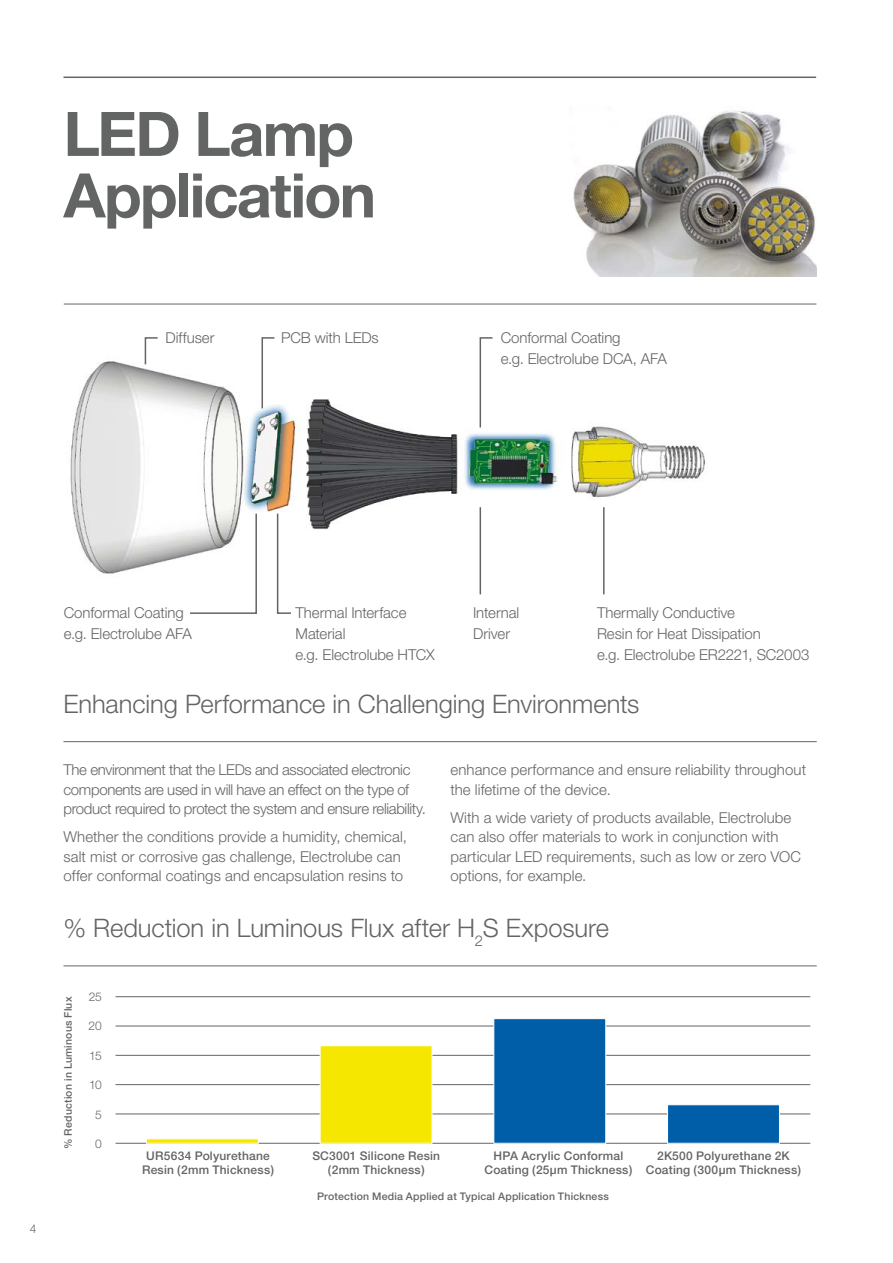
<style>
.page{position:relative;width:893px;height:1263px;background:#fff}
.page>*{position:absolute;margin:0;border:0;box-sizing:border-box;transform-origin:0 0}
.t1{font:700 61.5px/61.5px "Helvetica Neue";letter-spacing:-.03em;color:#636565}
.t2{font:300 25.5px "Helvetica Neue";letter-spacing:-.005em;color:#636565}
.t3{font:300 15px/21px "Helvetica Neue";color:#636565}
.t4{font:300 15px/19.5px "Helvetica Neue";letter-spacing:-.025em;color:#636565}
.t5{font:500 12px/13.5px "Helvetica Neue";letter-spacing:.015em;color:#636565;text-align:center}
.t6{font:300 12px "Helvetica Neue";letter-spacing:-.03em;color:#636565}
.t7{font:500 10.5px "Helvetica Neue";letter-spacing:.02em;color:#636565}
</style>
<div class="page">
<img style="left:573px;top:111px;width:244px;height:166px">
<img style="left:70px;top:361px;width:635px;height:233px">
<hr style="left:63px;top:77px;width:753px;height:1px;background:#636565">
<svg style="left:188px;top:512px;width:70px;height:102px"></svg>
<svg style="left:276px;top:512px;width:16px;height:102px"></svg>
<svg style="left:144px;top:337px;width:15px;height:29px"></svg>
<svg style="left:261px;top:337px;width:15px;height:73px"></svg>
<svg style="left:479px;top:337px;width:15px;height:92px"></svg>
<hr style="left:603px;top:507px;width:2px;height:87px;background:#636565">
<hr style="left:480px;top:507px;width:1px;height:87px;background:#636565">
<hr style="left:63px;top:965px;width:754px;height:1px;background:#636565">
<hr style="left:63px;top:741px;width:754px;height:1px;background:#636565">
<hr style="left:64px;top:304px;width:752px;height:1px;background:#636565">
<hr style="left:116px;top:1055px;width:694px;height:1px;background:#636565">
<hr style="left:116px;top:1084px;width:694px;height:1px;background:#636565">
<hr style="left:116px;top:996px;width:694px;height:1px;background:#636565">
<hr style="left:116px;top:1114px;width:694px;height:1px;background:#636565">
<hr style="left:116px;top:1143px;width:694px;height:1px;background:#636565">
<hr style="left:116px;top:1026px;width:694px;height:1px;background:#636565">
<svg style="left:146px;top:1138px;width:113px;height:5px"></svg>
<div style="left:320px;top:1045px;width:112px;height:98px;background:#f6e700"></div>
<div style="left:494px;top:1018px;width:112px;height:125px;background:#005ea9;border:1px solid #fff"></div>
<div style="left:667px;top:1104px;width:113px;height:39px;background:#005ea9;border:1px solid #fff"></div>
<h1 class="t1" style="left:63px;top:102px;width:314px">LED Lamp<br>Application</h1>
<p class="t3" style="left:166px;top:327px;width:50px">Diffuser</p>
<p class="t3" style="left:281px;top:327px;width:99px">PCB with LEDs</p>
<p class="t3" style="left:501px;top:327px;width:168px">Conformal Coating<br>e.g. Electrolube DCA, AFA</p>
<p class="t6" style="left:30px;top:1221px;width:8px">4</p>
<p class="t3" style="left:64px;top:602px;width:130px">Conformal Coating e.g. Electrolube AFA</p>
<p class="t3" style="left:296px;top:602px;width:141px">Thermal Interface<br>Material<br>e.g. Electrolube HTCX</p>
<p class="t3" style="left:473px;top:602px;width:48px">Internal<br>Driver</p>
<p class="t3" style="left:597px;top:602px;width:214px">Thermally Conductive<br>Resin for Heat Dissipation<br>e.g. Electrolube ER2221, SC2003</p>
<h2 class="t2" style="left:63px;top:688px;width:578px">Enhancing Performance in Challenging Environments</h2>
<p class="t4" style="left:63px;top:760px;width:364px">The environment that the LEDs and associated electronic components are used in will have an effect on the type of product required to protect the system and ensure reliability.</p>
<p class="t3" style="left:63px;top:827px;width:345px;line-height:19.5px">Whether the conditions provide a humidity, chemical, salt mist or corrosive gas challenge, Electrolube can offer conformal coatings and encapsulation resins to</p>
<p class="t3" style="left:450px;top:760px;width:357px;line-height:19.5px">enhance performance and ensure reliability throughout the lifetime of the device.</p>
<p class="t3" style="left:450px;top:807px;width:352px;line-height:19.5px">With a wide variety of products available, Electrolube can also offer materials to work in conjunction with particular LED requirements, such as low or zero VOC options, for example.</p>
<h2 class="t2" style="left:63px;top:912px;width:547px">% Reduction in Luminous Flux after H<sub>2</sub>S Exposure</h2>
<p class="t7" style="left:62px;top:1149px;width:154px;rotate:-90deg">% Reduction in Luminous Flux</p>
<p class="t6" style="left:89px;top:989px;width:15px">25</p>
<p class="t6" style="left:89px;top:1019px;width:15px">20</p>
<p class="t6" style="left:89px;top:1048px;width:14px">15</p>
<p class="t6" style="left:89px;top:1078px;width:14px">10</p>
<p class="t6" style="left:95px;top:1107px;width:8px">5</p>
<p class="t6" style="left:95px;top:1137px;width:8px">0</p>
<p class="t5" style="left:142px;top:1149px;width:134px">UR5634 Polyurethane<br>Resin (2mm Thickness)</p>
<p class="t5" style="left:312px;top:1149px;width:129px">SC3001 Silicone Resin (2mm Thickness)</p>
<p class="t5" style="left:484px;top:1149px;width:149px">HPA Acrylic Conformal<br>Coating (25µm Thickness)</p>
<p class="t5" style="left:646px;top:1149px;width:157px">2K500 Polyurethane 2K<br>Coating (300µm Thickness)</p>
<p class="t7" style="left:317px;top:1190px;width:293px">Protection Media Applied at Typical Application Thickness</p>
</div>
